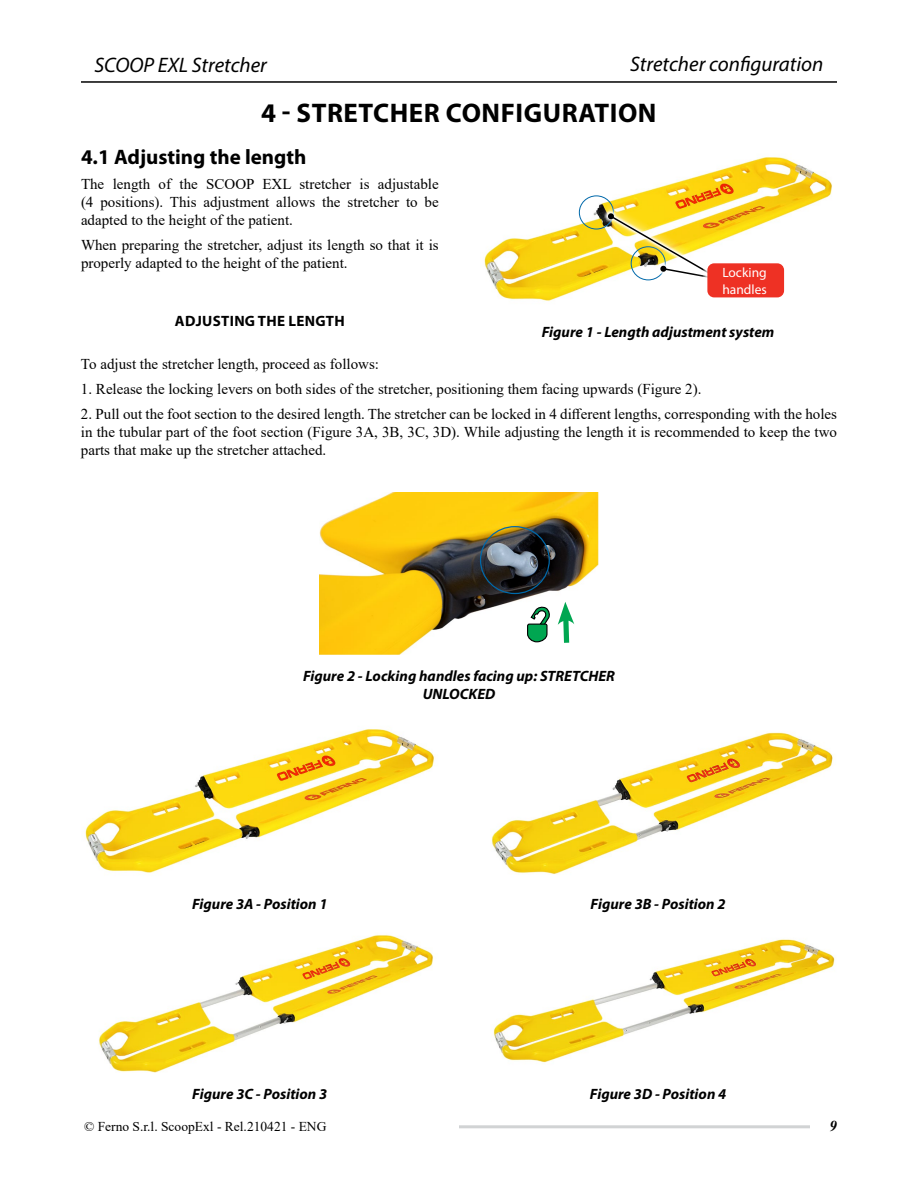
<style>
.page{position:relative;width:918px;height:1188px;background:#fff}
.page>*{position:absolute;margin:0;border:0;box-sizing:border-box;transform-origin:0 0}
.t1{font:700 27px "Myriad Pro";letter-spacing:.02em;color:#000}
.t2{font:italic 21px "Myriad Pro";color:#000}
.t3{font:700 21px "Myriad Pro";color:#000}
.t4{font:15px/18px "Times New Roman";color:#000;text-align:justify}
.t5{font:italic 700 15px/18px "Myriad Pro";color:#000;text-align:center}
.t6{font:700 15px "Myriad Pro";letter-spacing:.02em;color:#000}
.t7{font:italic 700 15px "Times New Roman";color:#000}
.t8{font:13.5px "Times New Roman";color:#000}
.t9{font:13.5px/16.2px "Myriad Pro";color:#fff}
</style>
<div class="page">
<hr style="left:459px;top:1125px;width:351px;height:3px;background:#d1d3d4">
<hr style="left:81px;top:81px;width:756px;height:2px;background:#000">
<img style="left:484px;top:157px;width:348px;height:144px">
<div style="left:579px;top:195px;width:35px;height:35px;border:1px solid #0069aa;border-radius:50%"></div>
<svg style="left:592px;top:168px;width:143px;height:133px"></svg>
<div style="left:703px;top:259px;width:85px;height:43px;background:#fff"></div>
<div style="left:707px;top:263px;width:77px;height:34px;background:#ee3124;border-radius:7px"></div>
<img style="left:491px;top:732px;width:342px;height:142px">
<img style="left:99px;top:935px;width:335px;height:138px">
<img style="left:493px;top:939px;width:342px;height:124px">
<img style="left:85px;top:729px;width:350px;height:144px">
<img style="left:319px;top:492px;width:280px;height:163px">
<div style="left:480px;top:526px;width:70px;height:68px;border:1px solid #0069aa;border-radius:50%"></div>
<svg style="left:526px;top:606px;width:25px;height:37px"></svg>
<svg style="left:558px;top:602px;width:16px;height:46px"></svg>
<h2 class="t2" style="left:94px;top:52px;width:174px">SCOOP EXL Stretcher</h2>
<h2 class="t2" style="left:630px;top:51px;width:195px">Stretcher configuration</h2>
<h1 class="t1" style="left:261px;top:95px;width:397px">4 - STRETCHER CONFIGURATION</h1>
<h2 class="t3" style="left:81px;top:143px;width:227px">4.1 Adjusting the length</h2>
<p class="t4" style="left:81px;top:175px;width:359px">The length of the SCOOP EXL stretcher is adjustable (4 positions). This adjustment allows the stretcher to be adapted to the height of the patient.</p>
<p class="t4" style="left:81px;top:235px;width:359px">When preparing the stretcher, adjust its length so that it is properly adapted to the height of the patient.</p>
<p class="t9" style="left:722px;top:265px;width:46px">Locking handles</p>
<p class="t6" style="left:175px;top:311px;width:171px">ADJUSTING THE LENGTH</p>
<p class="t5" style="left:542px;top:323px;width:234px">Figure 1 - Length adjustment system</p>
<p class="t4" style="left:81px;top:355px;width:300px">To adjust the stretcher length, proceed as follows:</p>
<p class="t4" style="left:81px;top:380px;width:622px">1. Release the locking levers on both sides of the stretcher, positioning them facing upwards (Figure 2).</p>
<p class="t4" style="left:81px;top:404px;width:758px">2. Pull out the foot section to the desired length. The stretcher can be locked in 4 different lengths, corresponding with the holes in the tubular part of the foot section (Figure 3A, 3B, 3C, 3D). While adjusting the length it is recommended to keep the two parts that make up the stretcher attached.</p>
<p class="t5" style="left:303px;top:667px;width:313px">Figure 2 - Locking handles facing up: STRETCHER<br>UNLOCKED</p>
<p class="t5" style="left:192px;top:895px;width:137px">Figure 3A - Position 1</p>
<p class="t5" style="left:192px;top:1085px;width:136px">Figure 3C - Position 3</p>
<p class="t5" style="left:591px;top:895px;width:136px">Figure 3B - Position 2</p>
<p class="t5" style="left:590px;top:1085px;width:138px">Figure 3D - Position 4</p>
<p class="t8" style="left:84px;top:1117px;width:244px">© Ferno S.r.l. ScoopExl - Rel.210421 - ENG</p>
<p class="t7" style="left:830px;top:1116px;width:9px">9</p>
</div>
